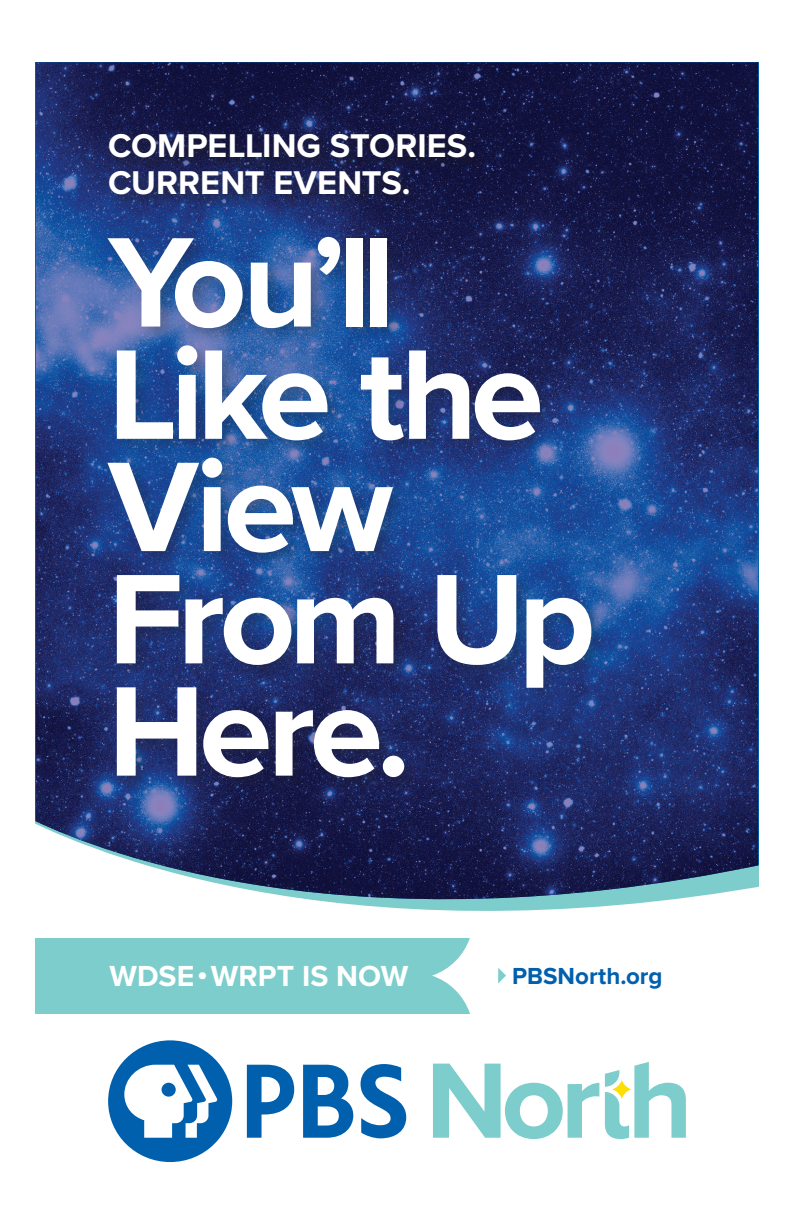
<style>
.page{position:relative;width:794px;height:1225px;background:#fff}
.page>*{position:absolute;margin:0;border:0;box-sizing:border-box;transform-origin:0 0}
.t1{font:700 132.4px/112.2px "Proxima Nova";letter-spacing:-.045em;color:#fff}
.t2{font:700 34px/36.2px "Proxima Nova";color:#fff}
.t3{font:700 30px "Proxima Nova";color:#fff}
.t4{font:700 24px "Proxima Nova";letter-spacing:.005em;color:#0160ae}
</style>
<div class="page">
<img style="left:36px;top:62px;width:722px;height:842px">
<div style="left:106px;top:130px;width:384px;height:80px;background:#231f20;opacity:.5"></div>
<div style="left:104px;top:233px;width:503px;height:561px;background:#231f20;opacity:.25"></div>
<div style="left:36px;top:937px;width:434px;height:76px;background:#7ccdcb"></div>
<svg style="left:432px;top:937px;width:76px;height:76px;fill:#fff"></svg>
<div style="left:108px;top:1040px;width:124px;height:122px;background:#0160ae;border-radius:50%"></div>
<svg style="left:360px;top:1064px;width:46px;height:74px"></svg>
<svg style="left:247px;top:1064px;width:47px;height:73px"></svg>
<svg style="left:303px;top:1064px;width:50px;height:73px"></svg>
<svg style="left:124px;top:1064px;width:94px;height:73px"></svg>
<svg style="left:433px;top:1063px;width:166px;height:76px"></svg>
<svg style="left:605px;top:1062px;width:81px;height:77px"></svg>
<svg style="left:498px;top:967px;width:8px;height:16px"></svg>
<p class="t2" style="left:108px;top:127px;width:370px">COMPELLING STORIES.<br>CURRENT EVENTS.</p>
<p class="t1" style="left:108px;top:223px;width:489px">You’ll<br>Like the<br>View<br>From Up<br>Here.</p>
<p class="t3" style="left:110px;top:953px;width:300px">WDSE • WRPT IS NOW</p>
<p class="t4" style="left:512px;top:957px;width:152px">PBSNorth.org</p>
</div>
